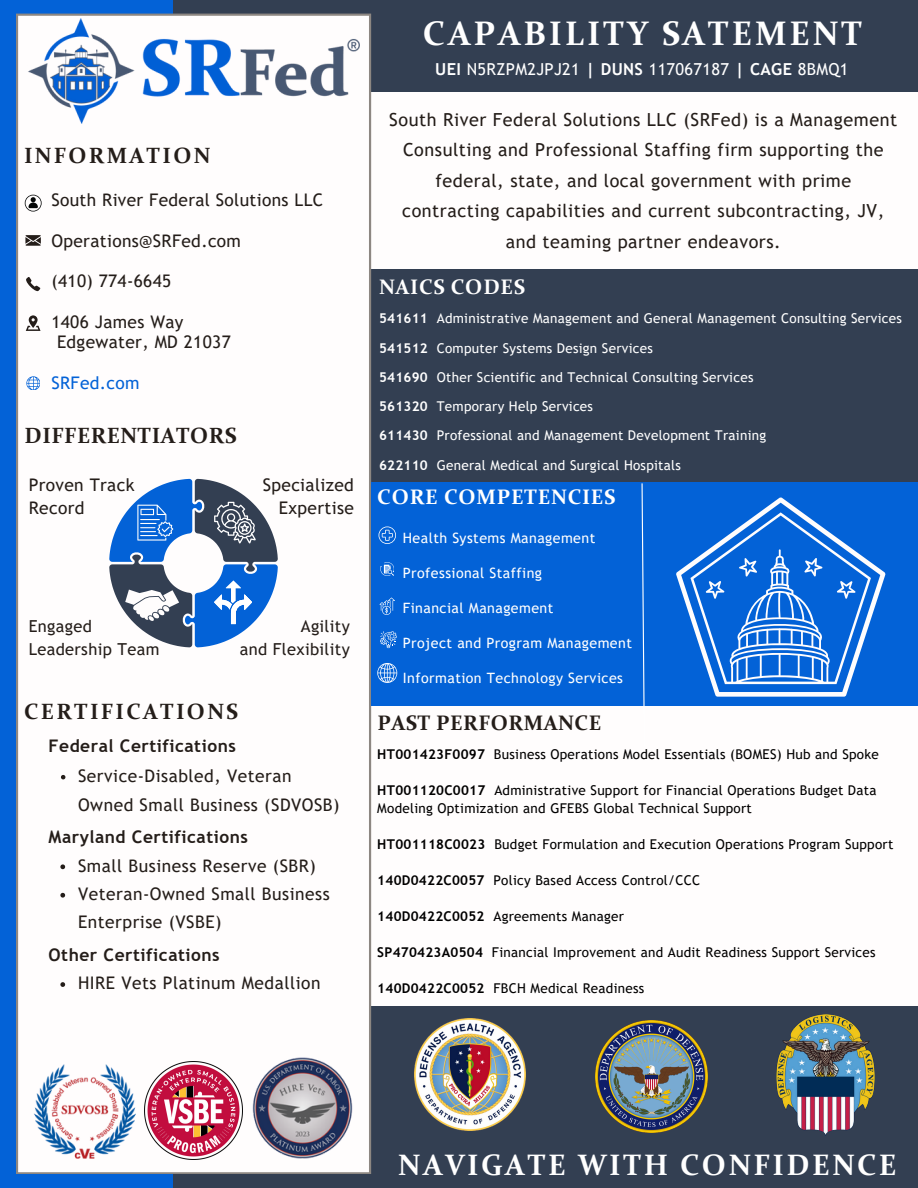
<style>
.page{position:relative;width:918px;height:1188px;background:#fff}
.page>*{position:absolute;margin:0;border:0;box-sizing:border-box;transform-origin:0 0}
.t1{font:700 34.05px "Constantia";letter-spacing:.08em;color:#fff}
.t2{font:700 29.55px "Constantia";letter-spacing:.08em;color:#fff}
.t3{font:700 22.05px "Constantia";letter-spacing:.1em;color:#241d19}
.t4{font:700 22.05px "Constantia";letter-spacing:.02em;color:#241d19}
.t5{font:700 21px "Constantia";letter-spacing:.03em;color:#fff}
.t6{font:700 21px "Constantia";letter-spacing:.02em;color:#241d19}
.t7{font:18px/30.3px "Trebuchet MS";letter-spacing:.03em;color:#241d19;text-align:center}
.t8{font:17.4px/23.7px "Trebuchet MS";letter-spacing:.03em;color:#241d19}
.t9{font:700 17.4px "Trebuchet MS";letter-spacing:.03em;color:#241d19}
.t10{font:17.4px "Trebuchet MS";letter-spacing:.02em;color:#0362d7}
.t11{font:16.5px/22.5px "Trebuchet MS";letter-spacing:.02em;color:#241d19}
.t12{font:16.5px "Trebuchet MS";letter-spacing:.02em;color:#fff}
.t13{font:14.25px "Trebuchet MS";letter-spacing:.03em;color:#fff}
.t14{font:13.5px/18px "Trebuchet MS";letter-spacing:.02em;color:#000}
.t15{font:13.5px "Trebuchet MS";letter-spacing:.02em;color:#fff}
.t16{font:700 13.5px "Trebuchet MS";letter-spacing:.02em;color:#000}
.t17{font:700 13.5px "Trebuchet MS";letter-spacing:.02em;color:#fff}
.s1{font-weight:700}
</style>
<div class="page">
<div style="left:0;top:0;width:918px;height:92px;background:#333f52"></div>
<div style="left:0;top:1006px;width:918px;height:182px;background:#333f52"></div>
<div style="left:0;top:0;width:173px;height:1188px;background:#0362d7"></div>
<div style="left:363px;top:269px;width:555px;height:214px;background:#333f52"></div>
<img style="left:777px;top:1014px;width:98px;height:122px">
<img style="left:595px;top:1020px;width:113px;height:113px">
<img style="left:414px;top:1019px;width:112px;height:111px">
<div style="left:16px;top:14px;width:355px;height:1160px;background:#fffdfd"></div>
<svg style="left:25px;top:235px;width:16px;height:10px"></svg>
<svg style="left:26px;top:277px;width:14px;height:14px"></svg>
<svg style="left:26px;top:315px;width:14px;height:16px"></svg>
<svg style="left:26px;top:376px;width:14px;height:14px"></svg>
<div style="left:371px;top:482px;width:275px;height:224px;background:#0362d7"></div>
<svg style="left:380px;top:631px;width:17px;height:17px"></svg>
<svg style="left:377px;top:663px;width:20px;height:20px"></svg>
<svg style="left:380px;top:598px;width:15px;height:17px"></svg>
<svg style="left:380px;top:562px;width:14px;height:14px"></svg>
<svg style="left:379px;top:526px;width:17px;height:18px"></svg>
<div style="left:643px;top:482px;width:275px;height:224px;background:#0362d7"></div>
<img style="left:251px;top:1057px;width:103px;height:102px">
<img style="left:33px;top:1063px;width:103px;height:96px">
<svg style="left:109px;top:479px;width:169px;height:168px"></svg>
<img style="left:28px;top:18px;width:332px;height:106px">
<svg style="left:25px;top:195px;width:17px;height:17px"></svg>
<img style="left:145px;top:1062px;width:98px;height:97px">
<svg style="left:641px;top:483px;width:4px;height:223px"></svg>
<svg style="left:676px;top:497px;width:209px;height:199px"></svg>
<svg style="left:61px;top:775px;width:4px;height:4px"></svg>
<svg style="left:60px;top:864px;width:5px;height:5px"></svg>
<svg style="left:60px;top:893px;width:5px;height:5px"></svg>
<svg style="left:60px;top:982px;width:5px;height:5px"></svg>
<p class="t3" style="left:24px;top:146px;width:188px">INFORMATION</p>
<h5 class="t8" style="left:51px;top:188px;width:273px">South River Federal Solutions LLC</h5>
<p class="t8" style="left:51px;top:229px;width:191px">Operations@SRFed.com</p>
<h5 class="t8" style="left:51px;top:269px;width:121px">(410) 774-6645</h5>
<p class="t8" style="left:57px;top:312px;width:175px;line-height:20.2px;text-indent:-6px">1406 James Way<br>Edgewater, MD 21037</p>
<p class="t10" style="left:51px;top:372px;width:90px">SRFed.com</p>
<p class="t4" style="left:25px;top:426px;width:213px">DIFFERENTIATORS</p>
<h3 class="t8" style="left:29px;top:473px;width:107px">Proven Track<br>Record</h3>
<h6 class="t8" style="left:263px;top:473px;width:93px;text-align:right">Specialized<br>Expertise</h6>
<p class="t11" style="left:29px;top:615px;width:132px">Engaged<br>Leadership Team</p>
<h6 class="t11" style="left:240px;top:615px;width:112px;text-align:right">Agility<br>and Flexibility</h6>
<p class="t3" style="left:24px;top:702px;width:215px">CERTIFICATIONS</p>
<h3 class="t9" style="left:49px;top:736px;width:189px">Federal Certifications</h3>
<p class="t8" style="left:78px;top:761px;width:263px;line-height:29.2px">Service-Disabled, Veteran<br>Owned Small Business (SDVOSB)</p>
<p class="t9" style="left:49px;top:827px;width:201px">Maryland Certifications</p>
<p class="t8" style="left:78px;top:853px;width:239px">Small Business Reserve (SBR)</p>
<p class="t8" style="left:78px;top:880px;width:253px;line-height:28.3px">Veteran-Owned Small Business<br>Enterprise (VSBE)</p>
<p class="t9" style="left:49px;top:945px;width:173px">Other Certifications</p>
<p class="t8" style="left:78px;top:971px;width:244px">HIRE Vets Platinum Medallion</p>
<h5 class="t1" style="left:423px;top:19px;width:441px">CAPABILITY SATEMENT</h5>
<p class="t12" style="left:435px;top:59px;width:415px"><span class="s1">UEI</span> N5RZPM2JPJ21 <span class="s1">| DUNS</span> 117067187 <span class="s1">| CAGE</span> 8BMQ1</p>
<p class="t7" style="left:389px;top:104px;width:509px">South River Federal Solutions LLC (SRFed) is a Management Consulting and Professional Staffing firm supporting the federal, state, and local government with prime contracting capabilities and current subcontracting, JV, and teaming partner endeavors.</p>
<p class="t5" style="left:379px;top:278px;width:147px">NAICS CODES</p>
<p class="t15" style="left:379px;top:311px;width:525px"><span class="s1">541611</span> Administrative Management and General Management Consulting Services</p>
<p class="t15" style="left:379px;top:340px;width:275px"><span class="s1">541512</span> Computer Systems Design Services</p>
<p class="t17" style="left:379px;top:369px;width:50px">541690</p>
<h3 class="t15" style="left:437px;top:369px;width:318px">Other Scientific and Technical Consulting Services</h3>
<h3 class="t17" style="left:379px;top:398px;width:50px">561320</h3>
<p class="t15" style="left:437px;top:398px;width:158px">Temporary Help Services</p>
<p class="t17" style="left:379px;top:428px;width:50px">611430</p>
<p class="t15" style="left:437px;top:428px;width:331px">Professional and Management Development Training</p>
<p class="t17" style="left:379px;top:457px;width:50px">622110</p>
<p class="t15" style="left:437px;top:457px;width:246px">General Medical and Surgical Hospitals</p>
<p class="t5" style="left:377px;top:488px;width:240px">CORE COMPETENCIES</p>
<h3 class="t13" style="left:403px;top:530px;width:194px">Health Systems Management</h3>
<p class="t13" style="left:403px;top:565px;width:141px">Professional Staffing</p>
<p class="t13" style="left:403px;top:599px;width:152px">Financial Management</p>
<p class="t13" style="left:403px;top:634px;width:231px">Project and Program Management</p>
<p class="t13" style="left:403px;top:669px;width:222px">Information Technology Services</p>
<p class="t6" style="left:378px;top:714px;width:225px">PAST PERFORMANCE</p>
<h6 class="t16" style="left:377px;top:746px;width:109px">HT001423F0097</h6>
<p class="t14" style="left:494px;top:745px;width:386px">Business Operations Model Essentials (BOMES) Hub and Spoke</p>
<p class="t16" style="left:377px;top:782px;width:110px">HT001120C0017</p>
<h3 class="t14" style="left:377px;top:781px;width:501px;text-indent:117px">Administrative Support for Financial Operations Budget Data<br>Modeling Optimization and GFEBS Global Technical Support</h3>
<h3 class="t16" style="left:377px;top:836px;width:110px">HT001118C0023</h3>
<h6 class="t14" style="left:494px;top:835px;width:401px">Budget Formulation and Execution Operations Program Support</h6>
<h6 class="t16" style="left:377px;top:872px;width:109px">140D0422C0057</h6>
<h6 class="t14" style="left:493px;top:871px;width:208px">Policy Based Access Control/CCC</h6>
<h6 class="t16" style="left:377px;top:908px;width:109px">140D0422C0052</h6>
<p class="t14" style="left:493px;top:907px;width:132px">Agreements Manager</p>
<p class="t16" style="left:377px;top:944px;width:107px">SP470423A0504</p>
<p class="t14" style="left:492px;top:943px;width:385px">Financial Improvement and Audit Readiness Support Services</p>
<p class="t16" style="left:377px;top:980px;width:109px">140D0422C0052</p>
<p class="t14" style="left:493px;top:979px;width:152px">FBCH Medical Readiness</p>
<p class="t2" style="left:398px;top:1153px;width:500px">NAVIGATE WITH CONFIDENCE</p>
</div>
